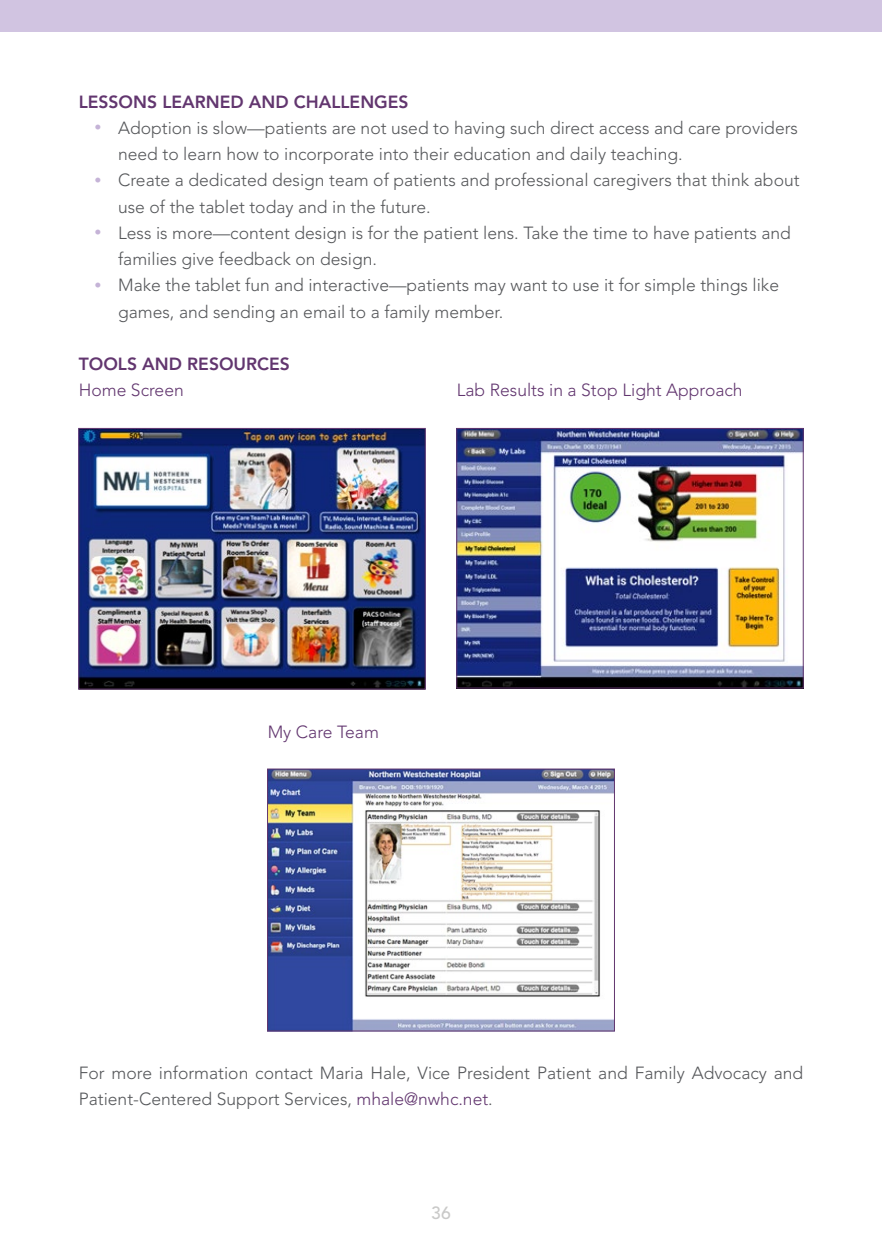
<style>
.page{position:relative;width:882px;height:1260px;background:#fff}
.page>*{position:absolute;margin:0;border:0;box-sizing:border-box;transform-origin:0 0}
.t1{font:300 17.5px/26.2px "Avenir LT Std";color:#55575a}
.t2{font:300 17.5px "Avenir LT Std";color:#62366f}
.t3{font:800 17.5px "Avenir LT Std";color:#62366f}
.t4{font:500 17.5px "Avenir LT Std";color:#c9c9c8}
.s1{font-size:14px;color:#c5b3d7}
.s2{color:#62366f}
</style>
<div class="page">
<div style="left:0;top:0;width:882px;height:32px;background:#d1c4e1"></div>
<hr style="left:881px;top:158px;width:1px;height:47px;background:#cad6eb">
<img style="left:80px;top:430px;width:344px;height:258px">
<div style="left:78px;top:428px;width:348px;height:262px;border:1px solid #62366f"></div>
<img style="left:458px;top:430px;width:344px;height:256px">
<div style="left:456px;top:428px;width:348px;height:260px;border:1px solid #62366f"></div>
<img style="left:269px;top:771px;width:344px;height:258px">
<div style="left:267px;top:769px;width:348px;height:262px;border:1px solid #62366f"></div>
<p class="t3" style="left:79px;top:91px;width:329px">LESSONS LEARNED AND CHALLENGES</p>
<p class="t1" style="left:118px;top:115px;width:681px;text-indent:-24px"><span class="s1">•</span> Adoption is slow—patients are not used to having such direct access and care providers need to learn how to incorporate into their education and daily teaching.</p>
<p class="t1" style="left:118px;top:167px;width:683px;text-indent:-24px"><span class="s1">•</span> Create a dedicated design team of patients and professional caregivers that think about use of the tablet today and in the future.</p>
<p class="t1" style="left:118px;top:220px;width:674px;text-indent:-24px"><span class="s1">•</span> Less is more—content design is for the patient lens. Take the time to have patients and families give feedback on design.</p>
<p class="t1" style="left:118px;top:272px;width:662px;text-indent:-24px"><span class="s1">•</span> Make the tablet fun and interactive—patients may want to use it for simple things like games, and sending an email to a family member.</p>
<p class="t3" style="left:79px;top:354px;width:210px">TOOLS AND RESOURCES</p>
<p class="t2" style="left:79px;top:380px;width:107px">Home Screen</p>
<p class="t2" style="left:457px;top:380px;width:287px">Lab Results in a Stop Light Approach</p>
<p class="t2" style="left:268px;top:721px;width:113px">My Care Team</p>
<p class="t1" style="left:79px;top:1060px;width:726px">For more information contact Maria Hale, Vice President Patient and Family Advocacy and<br>Patient-Centered Support Services, <span class="s2">mhale@nwhc.net</span>.</p>
<p class="t4" style="left:431px;top:1203px;width:21px">36</p>
</div>
